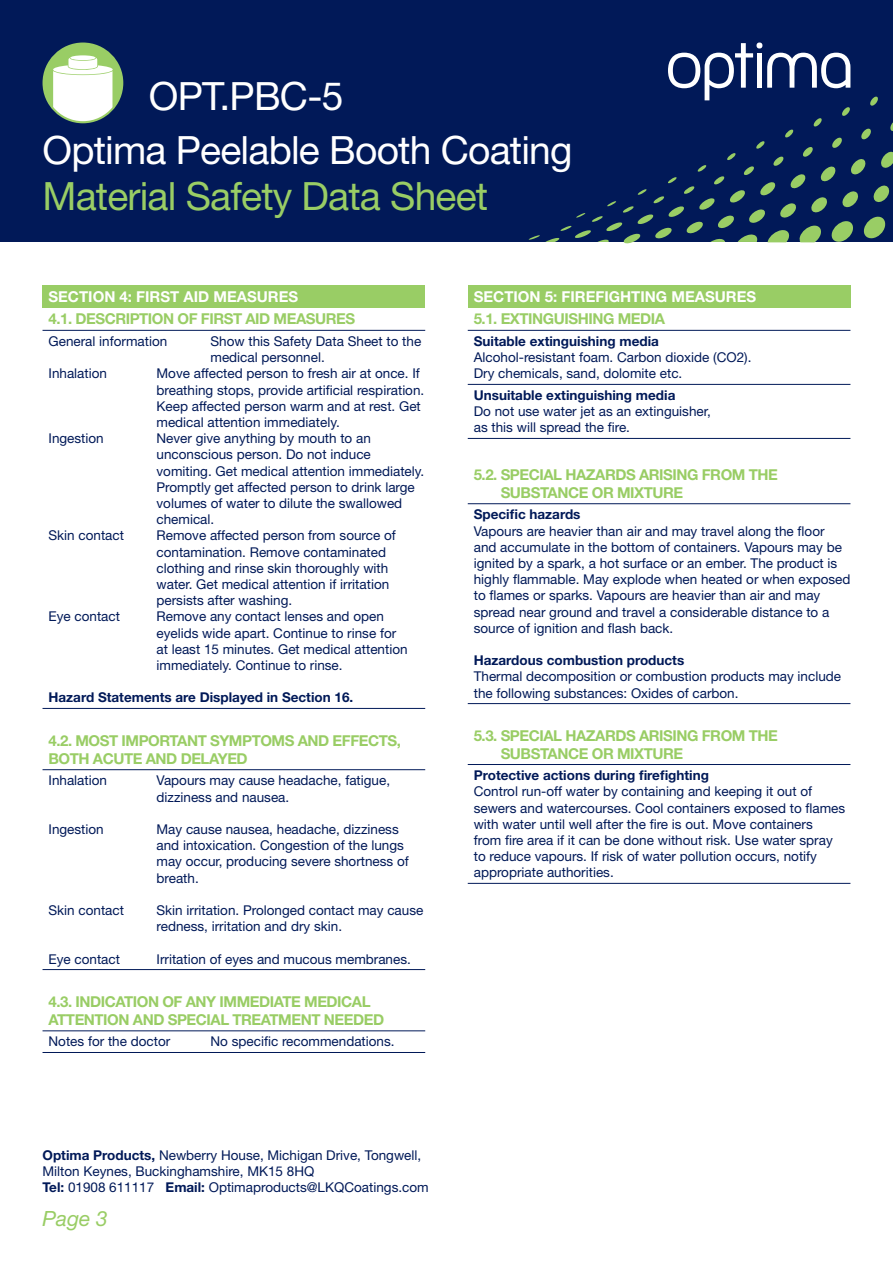
<style>
.page{position:relative;width:893px;height:1263px;background:#fff}
.page>*{position:absolute;margin:0;border:0;box-sizing:border-box;transform-origin:0 0}
.t1{font:39px "Helvetica Neue LT Std";letter-spacing:-.02em;color:#fff}
.t2{font:39px "Helvetica Neue LT Std";letter-spacing:-.02em;color:#99cd65}
.t3{font:italic 21px "Helvetica Neue LT Std";color:#99cd65}
.t4{font:700 15px/18px "Helvetica Neue LT Std";letter-spacing:-.03em;color:#99cd65}
.t5{font:700 15px "Helvetica Neue LT Std";color:#fff}
.t6{font:13.5px/16.2px "Helvetica Neue LT Std";color:#011958}
.t7{font:700 13.5px "Helvetica Neue LT Std";color:#011958}
.s1{font-weight:700}
</style>
<div class="page">
<div style="left:0;top:0;width:893px;height:242px;background:#011958"></div>
<svg style="left:528px;top:43px;width:365px;height:201px"></svg>
<div style="left:43px;top:43px;width:80px;height:80px;background:#99cd65;border-radius:50%"></div>
<svg style="left:53px;top:55px;width:60px;height:66px;background:#e5eee0"></svg>
<div style="left:43px;top:285px;width:382px;height:23px;background:#99cd65"></div>
<hr style="left:43px;top:330px;width:382px;height:1px;background:#011958">
<hr style="left:43px;top:708px;width:382px;height:1px;background:#011958">
<hr style="left:43px;top:769px;width:382px;height:1px;background:#011958">
<hr style="left:43px;top:969px;width:382px;height:1px;background:#011958">
<hr style="left:43px;top:1030px;width:382px;height:1px;background:#011958">
<hr style="left:43px;top:1052px;width:382px;height:1px;background:#011958">
<div style="left:468px;top:285px;width:382px;height:23px;background:#99cd65"></div>
<hr style="left:468px;top:330px;width:382px;height:1px;background:#011958">
<hr style="left:468px;top:384px;width:382px;height:1px;background:#011958">
<hr style="left:468px;top:438px;width:382px;height:1px;background:#011958">
<hr style="left:468px;top:503px;width:382px;height:1px;background:#011958">
<hr style="left:468px;top:703px;width:382px;height:1px;background:#011958">
<hr style="left:468px;top:764px;width:382px;height:1px;background:#011958">
<hr style="left:468px;top:883px;width:382px;height:1px;background:#011958">
<h1 class="t1" style="left:149px;top:73px;width:196px">OPT.PBC-5</h1>
<h1 class="t1" style="left:43px;top:127px;width:532px">Optima Peelable Booth Coating</h1>
<h1 class="t2" style="left:43px;top:173px;width:447px">Material Safety Data Sheet</h1>
<p class="t5" style="left:49px;top:287px;width:251px">SECTION 4: FIRST AID MEASURES</p>
<p class="t4" style="left:49px;top:310px;width:308px">4.1. DESCRIPTION OF FIRST AID MEASURES</p>
<p class="t6" style="left:49px;top:333px;width:120px">General information</p>
<p class="t6" style="left:211px;top:333px;width:212px">Show this Safety Data Sheet to the medical personnel.</p>
<p class="t6" style="left:49px;top:365px;width:60px">Inhalation</p>
<p class="t6" style="left:157px;top:365px;width:269px">Move affected person to fresh air at once. If breathing stops, provide artificial respiration.<br>Keep affected person warm and at rest. Get medical attention immediately.</p>
<p class="t6" style="left:49px;top:430px;width:57px">Ingestion</p>
<p class="t6" style="left:157px;top:430px;width:269px">Never give anything by mouth to an unconscious person. Do not induce vomiting. Get medical attention immediately.<br>Promptly get affected person to drink large volumes of water to dilute the swallowed chemical.</p>
<p class="t6" style="left:49px;top:527px;width:77px">Skin contact</p>
<p class="t6" style="left:157px;top:527px;width:241px">Remove affected person from source of contamination. Remove contaminated clothing and rinse skin thoroughly with water. Get medical attention if irritation persists after washing.</p>
<p class="t6" style="left:49px;top:608px;width:73px">Eye contact</p>
<p class="t6" style="left:157px;top:608px;width:253px">Remove any contact lenses and open eyelids wide apart. Continue to rinse for at least 15 minutes. Get medical attention immediately. Continue to rinse.</p>
<p class="t7" style="left:49px;top:689px;width:306px">Hazard Statements are Displayed in Section 16.</p>
<p class="t4" style="left:49px;top:731px;width:354px">4.2. MOST IMPORTANT SYMPTOMS AND EFFECTS,<br>BOTH ACUTE AND DELAYED</p>
<p class="t6" style="left:49px;top:772px;width:60px">Inhalation</p>
<p class="t6" style="left:157px;top:772px;width:235px">Vapours may cause headache, fatigue, dizziness and nausea.</p>
<p class="t6" style="left:49px;top:821px;width:57px">Ingestion</p>
<p class="t6" style="left:157px;top:821px;width:254px">May cause nausea, headache, dizziness and intoxication. Congestion of the lungs may occur, producing severe shortness of breath.</p>
<p class="t6" style="left:49px;top:902px;width:77px">Skin contact</p>
<p class="t6" style="left:157px;top:902px;width:268px">Skin irritation. Prolonged contact may cause redness, irritation and dry skin.</p>
<p class="t6" style="left:49px;top:950px;width:73px">Eye contact</p>
<p class="t6" style="left:157px;top:950px;width:256px">Irritation of eyes and mucous membranes.</p>
<p class="t4" style="left:49px;top:992px;width:337px">4.3. INDICATION OF ANY IMMEDIATE MEDICAL<br>ATTENTION AND SPECIAL TREATMENT NEEDED</p>
<p class="t6" style="left:49px;top:1033px;width:123px">Notes for the doctor</p>
<p class="t6" style="left:211px;top:1033px;width:186px">No specific recommendations.</p>
<p class="t6" style="left:43px;top:1146px;width:388px"><span class="s1">Optima Products,</span> Newberry House, Michigan Drive, Tongwell,<br>Milton Keynes, Buckinghamshire, MK15 8HQ<br><span class="s1">Tel:</span> 01908 611117 <span class="s1">Email:</span> Optimaproducts@LKQCoatings.com</p>
<h2 class="t3" style="left:43px;top:1206px;width:67px">Page 3</h2>
<p class="t5" style="left:474px;top:287px;width:284px">SECTION 5: FIREFIGHTING MEASURES</p>
<p class="t4" style="left:474px;top:310px;width:193px">5.1. EXTINGUISHING MEDIA</p>
<p class="t7" style="left:474px;top:333px;width:187px">Suitable extinguishing media</p>
<p class="t6" style="left:474px;top:349px;width:279px">Alcohol-resistant foam. Carbon dioxide (CO2).<br>Dry chemicals, sand, dolomite etc.</p>
<p class="t7" style="left:474px;top:387px;width:203px">Unsuitable extinguishing media</p>
<p class="t6" style="left:474px;top:403px;width:239px">Do not use water jet as an extinguisher, as this will spread the fire.</p>
<p class="t4" style="left:501px;top:465px;width:279px;text-indent:-27px">5.2. SPECIAL HAZARDS ARISING FROM THE<br>SUBSTANCE OR MIXTURE</p>
<p class="t7" style="left:474px;top:506px;width:108px">Specific hazards</p>
<p class="t6" style="left:474px;top:522px;width:378px">Vapours are heavier than air and may travel along the floor and accumulate in the bottom of containers. Vapours may be ignited by a spark, a hot surface or an ember. The product is highly flammable. May explode when heated or when exposed to flames or sparks. Vapours are heavier than air and may spread near ground and travel a considerable distance to a source of ignition and flash back.</p>
<p class="t7" style="left:474px;top:652px;width:212px">Hazardous combustion products</p>
<p class="t6" style="left:474px;top:668px;width:369px">Thermal decomposition or combustion products may include the following substances: Oxides of carbon.</p>
<p class="t4" style="left:501px;top:726px;width:279px;text-indent:-27px">5.3. SPECIAL HAZARDS ARISING FROM THE<br>SUBSTANCE OR MIXTURE</p>
<p class="t7" style="left:474px;top:767px;width:237px">Protective actions during firefighting</p>
<p class="t6" style="left:474px;top:783px;width:373px">Control run-off water by containing and keeping it out of sewers and watercourses. Cool containers exposed to flames with water until well after the fire is out. Move containers<br>from fire area if it can be done without risk. Use water spray to reduce vapours. If risk of water pollution occurs, notify appropriate authorities.</p>
</div>
